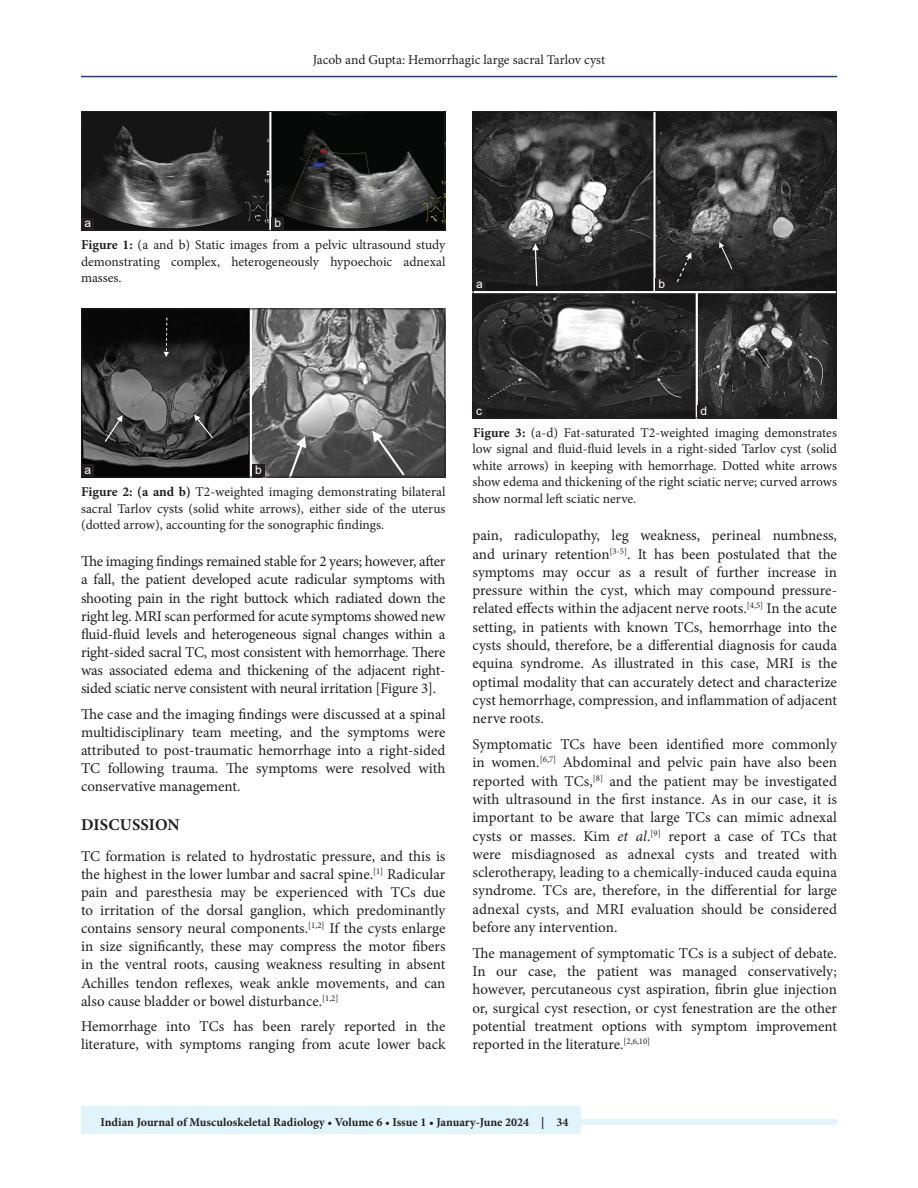
<style>
.page{position:relative;width:918px;height:1188px;background:#fff}
.page>*{position:absolute;margin:0;border:0;box-sizing:border-box;transform-origin:0 0}
.t1{font:700 16.5px "Minion Pro";letter-spacing:.01em;color:#231f20}
.TX{font:15px/18.3px "Minion Pro";letter-spacing:-.005em;color:#231f20;text-align:justify}
.FGC{font:13.5px/16.5px "Minion Pro";color:#231f20;text-align:justify}
.JF{font:700 12px "Minion Pro";color:#231f20}
.LABEL{font:12px "Arial";color:#fff}
.s1{font-weight:700}
.s2{font-style:italic}
</style>
<div class="page">
<hr style="left:81px;top:76px;width:756px;height:1px;background:#164077">
<div style="left:81px;top:1119px;width:756px;height:6px;background:#e1f4fc"></div>
<div style="left:81px;top:1106px;width:499px;height:28px;background:#e1f4fc"></div>
<img style="left:83px;top:113px;width:360px;height:116px">
<div style="left:81px;top:111px;width:364px;height:120px;border:1px solid #231f20"></div>
<img style="left:83px;top:311px;width:360px;height:164px">
<div style="left:81px;top:309px;width:364px;height:168px;border:1px solid #231f20"></div>
<div style="left:271px;top:218px;width:13px;height:12px;background:#231f20"></div>
<div style="left:81px;top:218px;width:13px;height:12px;background:#231f20"></div>
<div style="left:82px;top:464px;width:12px;height:13px;background:#231f20"></div>
<div style="left:252px;top:464px;width:13px;height:13px;background:#231f20"></div>
<img style="left:475px;top:113px;width:360px;height:303px">
<div style="left:473px;top:111px;width:364px;height:307px;border:1px solid #231f20"></div>
<div style="left:655px;top:278px;width:13px;height:13px;background:#231f20"></div>
<div style="left:473px;top:278px;width:13px;height:13px;background:#231f20"></div>
<div style="left:473px;top:405px;width:13px;height:13px;background:#231f20"></div>
<div style="left:697px;top:405px;width:13px;height:13px;background:#231f20"></div>
<p class="FGC" style="left:313px;top:51px;width:294px">Jacob and Gupta: Hemorrhagic large sacral Tarlov cyst</p>
<p class="LABEL" style="left:84px;top:215px;width:8px">a</p>
<p class="LABEL" style="left:275px;top:215px;width:8px">b</p>
<p class="FGC" style="left:81px;top:237px;width:366px"><span class="s1">Figure 1:</span> (a and b) Static images from a pelvic ultrasound study demonstrating complex, heterogeneously hypoechoic adnexal masses.</p>
<p class="LABEL" style="left:476px;top:275px;width:8px">a</p>
<p class="LABEL" style="left:658px;top:275px;width:8px">b</p>
<p class="LABEL" style="left:85px;top:462px;width:8px">a</p>
<p class="LABEL" style="left:255px;top:461px;width:8px">b</p>
<p class="FGC" style="left:81px;top:484px;width:366px"><span class="s1">Figure 2: (a and b)</span> T2-weighted imaging demonstrating bilateral sacral Tarlov cysts (solid white arrows), either side of the uterus (dotted arrow), accounting for the sonographic findings.</p>
<p class="TX" style="left:81px;top:553px;width:366px">The imaging findings remained stable for 2 years; however, after a fall, the patient developed acute radicular symptoms with shooting pain in the right buttock which radiated down the right leg. MRI scan performed for acute symptoms showed new fluid-fluid levels and heterogeneous signal changes within a right-sided sacral TC, most consistent with hemorrhage. There was associated edema and thickening of the adjacent right&shy;sided sciatic nerve consistent with neural irritation [Figure 3].</p>
<p class="TX" style="left:81px;top:705px;width:366px">The case and the imaging findings were discussed at a spinal multidisciplinary team meeting, and the symptoms were attributed to post-traumatic hemorrhage into a right-sided TC following trauma. The symptoms were resolved with conservative management.</p>
<h1 class="t1" style="left:81px;top:814px;width:100px">DISCUSSION</h1>
<p class="TX" style="left:81px;top:847px;width:366px">TC formation is related to hydrostatic pressure, and this is the highest in the lower lumbar and sacral spine.<sup>[1]</sup> Radicular pain and paresthesia may be experienced with TCs due to irritation of the dorsal ganglion, which predominantly contains sensory neural components.<sup>[1,2]</sup> If the cysts enlarge in size significantly, these may compress the motor fibers in the ventral roots, causing weakness resulting in absent Achilles tendon reflexes, weak ankle movements, and can also cause bladder or bowel disturbance.<sup>[1,2]</sup></p>
<p class="TX" style="left:81px;top:1017px;width:366px">Hemorrhage into TCs has been rarely reported in the literature, with symptoms ranging from acute lower back</p>
<p class="LABEL" style="left:476px;top:402px;width:7px">c</p>
<p class="LABEL" style="left:700px;top:402px;width:8px">d</p>
<p class="FGC" style="left:472px;top:424px;width:366px"><span class="s1">Figure 3:</span> (a-d) Fat-saturated T2-weighted imaging demonstrates low signal and fluid-fluid levels in a right-sided Tarlov cyst (solid white arrows) in keeping with hemorrhage. Dotted white arrows show edema and thickening of the right sciatic nerve; curved arrows show normal left sciatic nerve.</p>
<p class="TX" style="left:472px;top:526px;width:366px">pain, radiculopathy, leg weakness, perineal numbness, and urinary retention<sup>[3-5]</sup>. It has been postulated that the symptoms may occur as a result of further increase in pressure within the cyst, which may compound pressure&shy;related effects within the adjacent nerve roots.<sup>[4,5]</sup> In the acute setting, in patients with known TCs, hemorrhage into the cysts should, therefore, be a differential diagnosis for cauda equina syndrome. As illustrated in this case, MRI is the optimal modality that can accurately detect and characterize cyst hemorrhage, compression, and inflammation of adjacent nerve roots.</p>
<p class="TX" style="left:472px;top:735px;width:366px">Symptomatic TCs have been identified more commonly in women.<sup>[6,7]</sup> Abdominal and pelvic pain have also been reported with TCs,<sup>[8]</sup> and the patient may be investigated with ultrasound in the first instance. As in our case, it is important to be aware that large TCs can mimic adnexal cysts or masses. Kim <span class="s2">et al</span>.<sup>[9]</sup> report a case of TCs that were misdiagnosed as adnexal cysts and treated with sclerotherapy, leading to a chemically-induced cauda equina syndrome. TCs are, therefore, in the differential for large adnexal cysts, and MRI evaluation should be considered before any intervention.</p>
<p class="TX" style="left:472px;top:944px;width:366px">The management of symptomatic TCs is a subject of debate.<br>In our case, the patient was managed conservatively; however, percutaneous cyst aspiration, fibrin glue injection or, surgical cyst resection, or cyst fenestration are the other potential treatment options with symptom improvement reported in the literature.<sup>[2,6,10]</sup></p>
<p class="JF" style="left:100px;top:1113px;width:469px">Indian Journal of Musculoskeletal Radiology • Volume 6 • Issue 1 • January-June 2024 | 34</p>
</div>
